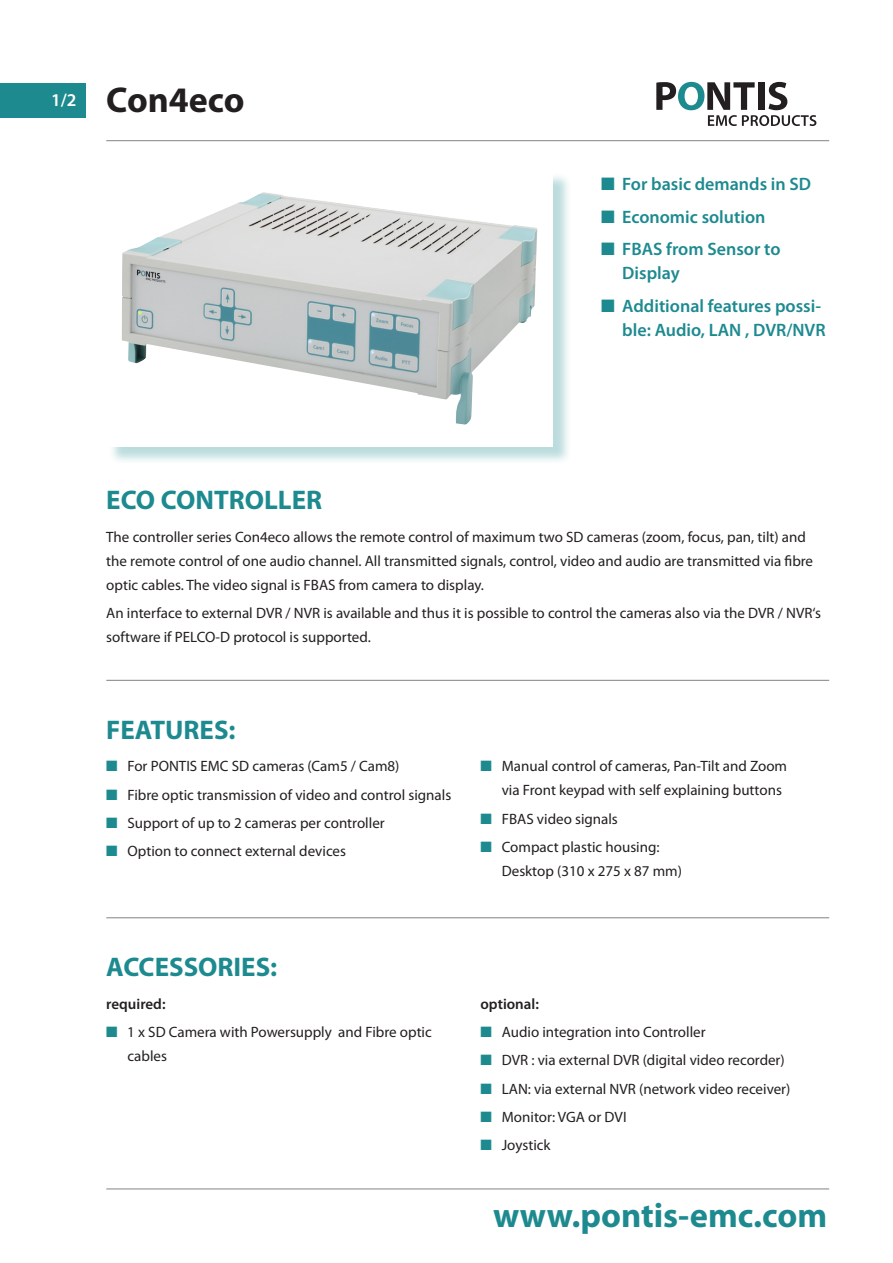
<style>
.page{position:relative;width:893px;height:1263px;background:#fff}
.page>*{position:absolute;margin:0;border:0;box-sizing:border-box;transform-origin:0 0}
.t1{font:700 36px "Myriad Pro";color:#231f20}
.t2{font:700 34.65px "Myriad Pro";color:#1d8a90}
.t3{font:700 27px "Myriad Pro";color:#1d8a90}
.t4{font:600 18px/24px "Myriad Pro";color:#1d8a90}
.t5{font:600 18px "Myriad Pro";color:#fff}
.t6{font:15px/24px "Myriad Pro";color:#231f20}
.t7{font:600 15px "Myriad Pro";color:#231f20}
.s1{color:#1d8a90}
</style>
<div class="page">
<div style="left:0;top:84px;width:85px;height:34px;background:#1d8a90"></div>
<svg style="left:656px;top:82px;width:160px;height:44px"></svg>
<div style="left:109px;top:172px;width:462px;height:293px;background:#1d8a90;opacity:.3"></div>
<div style="left:106px;top:170px;width:447px;height:276px;background:#fff"></div>
<img style="left:122px;top:192px;width:415px;height:232px">
<hr style="left:106px;top:140px;width:723px;height:1px;background:#808285">
<hr style="left:106px;top:680px;width:723px;height:1px;background:#808285">
<hr style="left:106px;top:917px;width:723px;height:1px;background:#808285">
<hr style="left:106px;top:1188px;width:723px;height:1px;background:#808285">
<p class="t5" style="left:51px;top:90px;width:27px">1/2</p>
<h1 class="t1" style="left:106px;top:80px;width:140px">Con4eco</h1>
<p class="t4" style="left:601px;top:172px;width:212px">■ For basic demands in SD</p>
<p class="t4" style="left:601px;top:205px;width:166px">■ Economic solution</p>
<p class="t4" style="left:622px;top:237px;width:160px;text-indent:-21px">■ FBAS from Sensor to<br>Display</p>
<p class="t4" style="left:601px;top:294px;width:226px;text-align:right">■ Additional features possi&shy;ble: Audio, LAN , DVR/NVR</p>
<h3 class="t3" style="left:106px;top:485px;width:217px">ECO CONTROLLER</h3>
<p class="t6" style="left:106px;top:525px;width:708px">The controller series Con4eco allows the remote control of maximum two SD cameras (zoom, focus, pan, tilt) and the remote control of one audio channel. All transmitted signals, control, video and audio are transmitted via fibre optic cables. The video signal is FBAS from camera to display.</p>
<p class="t6" style="left:106px;top:601px;width:716px">An interface to external DVR / NVR is available and thus it is possible to control the cameras also via the DVR / NVR‘s software if PELCO-D protocol is supported.</p>
<h3 class="t3" style="left:106px;top:715px;width:131px">FEATURES:</h3>
<p class="t6" style="left:106px;top:754px;width:295px"><span class="s1">■</span> For PONTIS EMC SD cameras (Cam5 / Cam8)</p>
<p class="t6" style="left:106px;top:783px;width:346px"><span class="s1">■</span> Fibre optic transmission of video and control signals</p>
<p class="t6" style="left:106px;top:811px;width:280px"><span class="s1">■</span> Support of up to 2 cameras per controller</p>
<p class="t6" style="left:106px;top:839px;width:241px"><span class="s1">■</span> Option to connect external devices</p>
<p class="t6" style="left:502px;top:754px;width:287px;text-indent:-21px"><span class="s1">■</span> Manual control of cameras, Pan-Tilt and Zoom via Front keypad with self explaining buttons</p>
<p class="t6" style="left:480px;top:807px;width:139px"><span class="s1">■</span> FBAS video signals</p>
<p class="t6" style="left:502px;top:835px;width:182px;text-indent:-21px"><span class="s1">■</span> Compact plastic housing:<br>Desktop (310 x 275 x 87 mm)</p>
<h3 class="t3" style="left:106px;top:952px;width:173px">ACCESSORIES:</h3>
<p class="t7" style="left:106px;top:995px;width:61px">required:</p>
<p class="t6" style="left:128px;top:1020px;width:306px;text-indent:-21px"><span class="s1">■</span> 1 x SD Camera with Powersupply and Fibre optic cables</p>
<p class="t7" style="left:480px;top:995px;width:60px">optional:</p>
<p class="t6" style="left:480px;top:1020px;width:227px"><span class="s1">■</span> Audio integration into Controller</p>
<p class="t6" style="left:480px;top:1048px;width:306px"><span class="s1">■</span> DVR : via external DVR (digital video recorder)</p>
<p class="t6" style="left:480px;top:1077px;width:311px"><span class="s1">■</span> LAN: via external NVR (network video receiver)</p>
<p class="t6" style="left:480px;top:1105px;width:148px"><span class="s1">■</span> Monitor: VGA or DVI</p>
<p class="t6" style="left:480px;top:1133px;width:72px"><span class="s1">■</span> Joystick</p>
<h2 class="t2" style="left:493px;top:1195px;width:336px">www.pontis-emc.com</h2>
</div>
